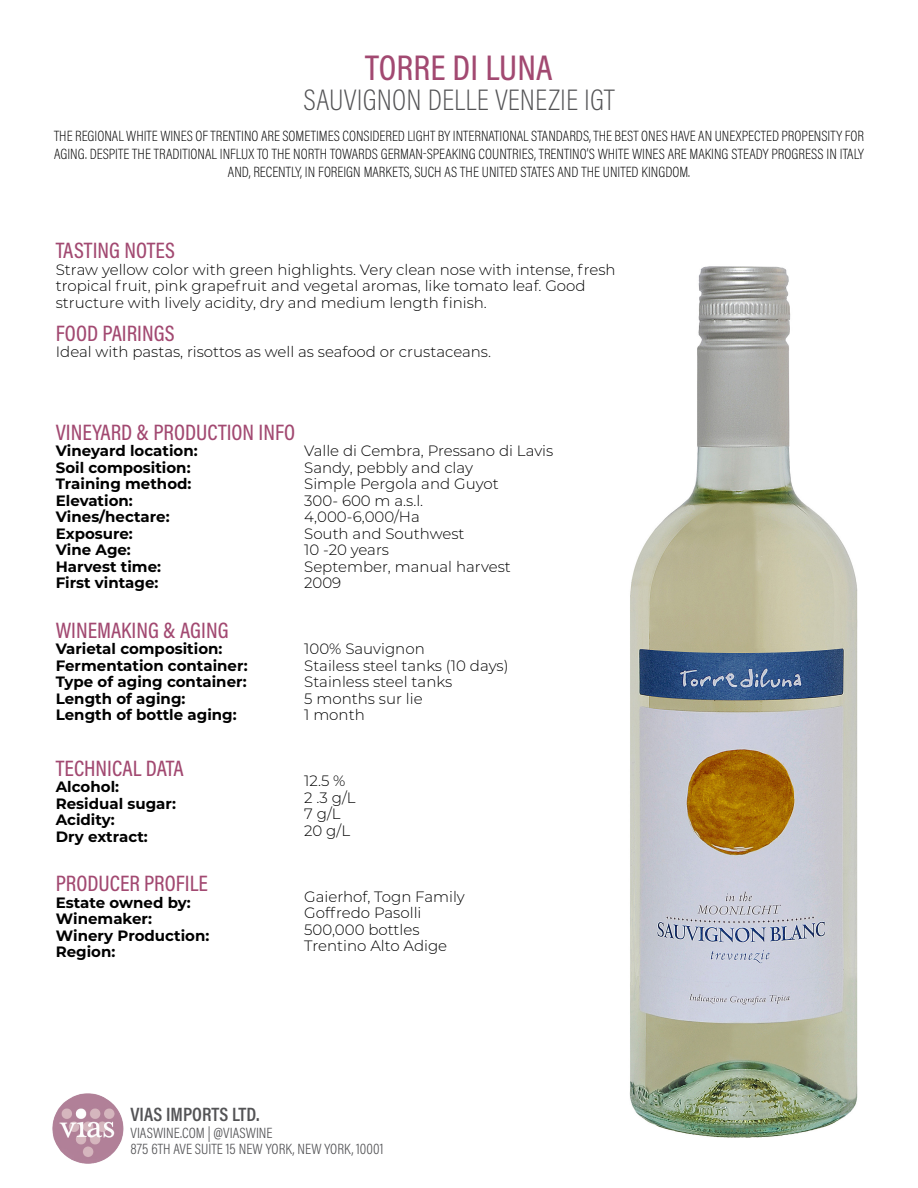
<style>
.page{position:relative;width:918px;height:1188px;background:#fff}
.page>*{position:absolute;margin:0;border:0;box-sizing:border-box;transform-origin:0 0}
.t1{font:500 36px "Acumin Pro Cond";letter-spacing:.005em;color:#a24971}
.t2{font:200 30px "Acumin Pro Cond";letter-spacing:.005em;color:#535355}
.t3{font:500 22.5px "Acumin Pro Cond";color:#a24971}
.t4{font:600 19.5px "Acumin Pro Cond";color:#535355}
.t5{font:300 15px "Montserrat";color:#000}
.t6{font:200 15px/18px "Acumin Pro Cond";color:#000;text-align:center}
.t7{font:700 15px "Montserrat";color:#000}
.t8{font:300 15px "Acumin Pro Cond";color:#535355}
</style>
<div class="page">
<img style="left:52px;top:1093px;width:71px;height:71px">
<img style="left:629px;top:266px;width:229px;height:872px">
<p class="t1" style="left:365px;top:45px;width:189px">TORRE DI LUNA</p>
<p class="t2" style="left:303px;top:81px;width:313px">SAUVIGNON DELLE VENEZIE IGT</p>
<p class="t6" style="left:54px;top:126px;width:811px">THE REGIONAL WHITE WINES OF TRENTINO ARE SOMETIMES CONSIDERED LIGHT BY INTERNATIONAL STANDARDS, THE BEST ONES HAVE AN UNEXPECTED PROPENSITY FOR<br>AGING. DESPITE THE TRADITIONAL INFLUX TO THE NORTH TOWARDS GERMAN-SPEAKING COUNTRIES, TRENTINO’S WHITE WINES ARE MAKING STEADY PROGRESS IN ITALY<br>AND, RECENTLY, IN FOREIGN MARKETS, SUCH AS THE UNITED STATES AND THE UNITED KINGDOM.</p>
<p class="t3" style="left:56px;top:236px;width:121px">TASTING NOTES</p>
<p class="t5" style="left:56px;top:259px;width:561px">Straw yellow color with green highlights. Very clean nose with intense, fresh</p>
<p class="t5" style="left:56px;top:276px;width:531px">tropical fruit, pink grapefruit and vegetal aromas, like tomato leaf. Good</p>
<p class="t5" style="left:56px;top:292px;width:433px">structure with lively acidity, dry and medium length finish.</p>
<p class="t3" style="left:56px;top:318px;width:120px">FOOD PAIRINGS</p>
<p class="t5" style="left:56px;top:342px;width:437px">Ideal with pastas, risottos as well as seafood or crustaceans.</p>
<p class="t3" style="left:56px;top:417px;width:241px">VINEYARD &amp; PRODUCTION INFO</p>
<p class="t7" style="left:56px;top:440px;width:143px">Vineyard location:</p>
<p class="t7" style="left:56px;top:456px;width:136px">Soil composition:</p>
<p class="t7" style="left:56px;top:473px;width:137px">Training method:</p>
<p class="t7" style="left:56px;top:489px;width:79px">Elevation:</p>
<p class="t7" style="left:56px;top:506px;width:115px">Vines/hectare:</p>
<p class="t7" style="left:56px;top:522px;width:79px">Exposure:</p>
<p class="t7" style="left:56px;top:539px;width:77px">Vine Age:</p>
<p class="t7" style="left:56px;top:555px;width:107px">Harvest time:</p>
<p class="t7" style="left:56px;top:572px;width:104px">First vintage:</p>
<p class="t3" style="left:56px;top:615px;width:174px">WINEMAKING &amp; AGING</p>
<p class="t7" style="left:56px;top:638px;width:168px">Varietal composition:</p>
<p class="t7" style="left:56px;top:654px;width:193px">Fermentation container:</p>
<p class="t7" style="left:56px;top:671px;width:192px">Type of aging container:</p>
<p class="t7" style="left:56px;top:687px;width:131px">Length of aging:</p>
<p class="t7" style="left:56px;top:704px;width:182px">Length of bottle aging:</p>
<p class="t3" style="left:56px;top:753px;width:129px">TECHNICAL DATA</p>
<p class="t7" style="left:56px;top:776px;width:65px">Alcohol:</p>
<p class="t7" style="left:56px;top:792px;width:122px">Residual sugar:</p>
<p class="t7" style="left:56px;top:809px;width:61px">Acidity:</p>
<p class="t7" style="left:56px;top:825px;width:94px">Dry extract:</p>
<p class="t3" style="left:56px;top:869px;width:154px">PRODUCER PROFILE</p>
<p class="t7" style="left:56px;top:891px;width:137px">Estate owned by:</p>
<p class="t7" style="left:56px;top:908px;width:98px">Winemaker:</p>
<p class="t7" style="left:56px;top:924px;width:155px">Winery Production:</p>
<p class="t7" style="left:56px;top:941px;width:61px">Region:</p>
<p class="t5" style="left:304px;top:441px;width:251px">Valle di Cembra, Pressano di Lavis</p>
<p class="t5" style="left:304px;top:457px;width:170px">Sandy, pebbly and clay</p>
<p class="t5" style="left:304px;top:474px;width:196px">Simple Pergola and Guyot</p>
<p class="t5" style="left:304px;top:490px;width:121px">300- 600 m a.s.l.</p>
<p class="t5" style="left:304px;top:507px;width:117px">4,000-6,000/Ha</p>
<p class="t5" style="left:304px;top:523px;width:162px">South and Southwest</p>
<p class="t5" style="left:304px;top:540px;width:86px">10 -20 years</p>
<p class="t5" style="left:304px;top:556px;width:208px">September, manual harvest</p>
<p class="t5" style="left:304px;top:573px;width:39px">2009</p>
<p class="t5" style="left:304px;top:639px;width:122px">100% Sauvignon</p>
<p class="t5" style="left:304px;top:655px;width:206px">Stailess steel tanks (10 days)</p>
<p class="t5" style="left:304px;top:672px;width:150px">Stainless steel tanks</p>
<p class="t5" style="left:304px;top:688px;width:120px">5 months sur lie</p>
<p class="t5" style="left:304px;top:705px;width:62px">1 month</p>
<p class="t5" style="left:304px;top:771px;width:43px">12.5 %</p>
<p class="t5" style="left:304px;top:787px;width:53px">2 .3 g/L</p>
<p class="t5" style="left:304px;top:804px;width:38px">7 g/L</p>
<p class="t5" style="left:304px;top:820px;width:47px">20 g/L</p>
<p class="t5" style="left:304px;top:886px;width:162px">Gaierhof, Togn Family</p>
<p class="t5" style="left:304px;top:903px;width:119px">Goffredo Pasolli</p>
<p class="t5" style="left:304px;top:919px;width:117px">500,000 bottles</p>
<p class="t5" style="left:304px;top:936px;width:145px">Trentino Alto Adige</p>
<p class="t4" style="left:130px;top:1102px;width:131px">VIAS IMPORTS LTD.</p>
<p class="t8" style="left:130px;top:1123px;width:144px">VIASWINE.COM | @VIASWINE</p>
<p class="t8" style="left:130px;top:1140px;width:254px">875 6TH AVE SUITE 15 NEW YORK, NEW YORK, 10001</p>
</div>
